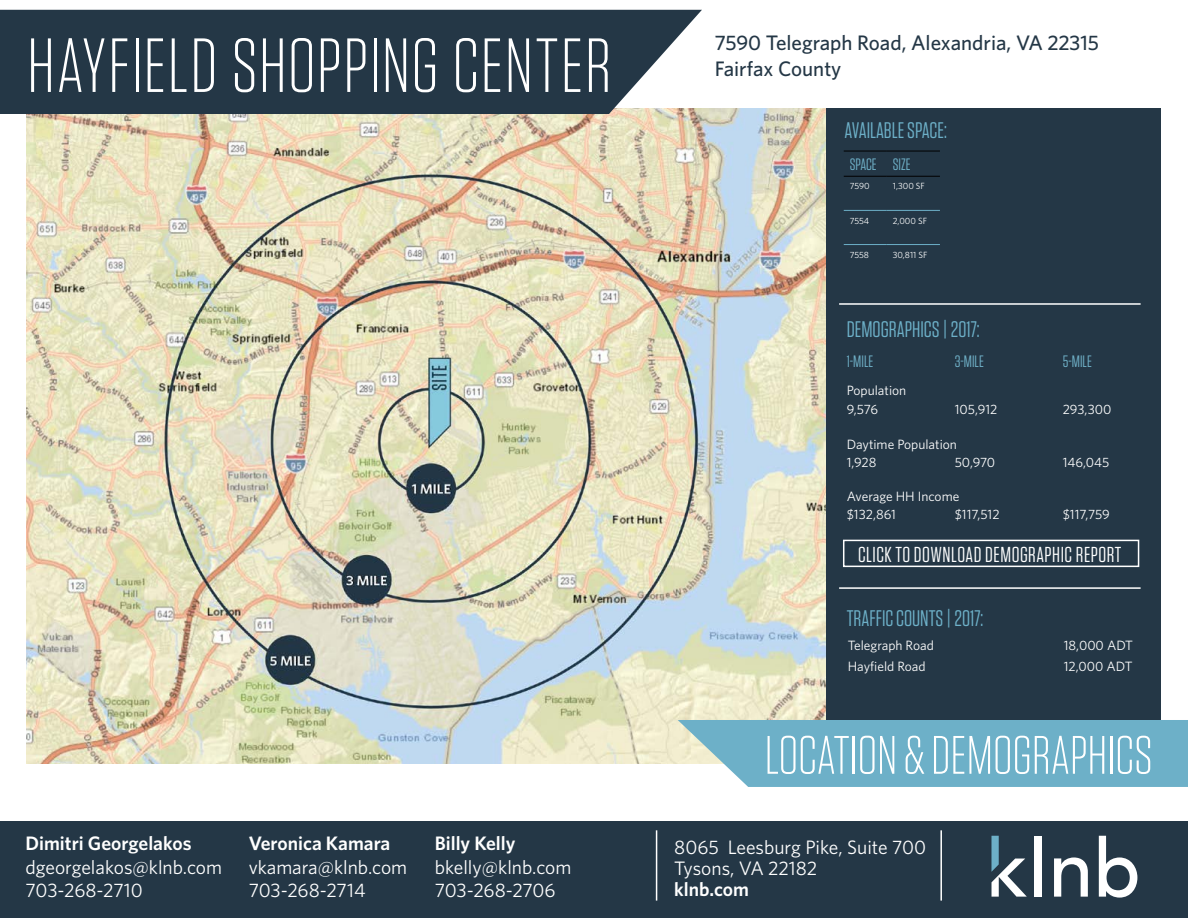
<style>
.page{position:relative;width:1188px;height:918px;background:#fff}
.page>*{position:absolute;margin:0;border:0;box-sizing:border-box;transform-origin:0 0}
.t1{font:300 76.5px "Tungsten";letter-spacing:.015em;color:#fff}
.t2{font:300 54px "Tungsten";color:#fff}
.t3{font:22.5px "Tungsten";color:#6db0c8}
.t4{font:21.6px "Tungsten";letter-spacing:.025em;color:#fff}
.t5{font:500 21px/25.2px "Whitney";color:#243746}
.t6{font:19.5px/23.4px "Whitney";color:#fff}
.t7{font:600 19.5px "Whitney";color:#fff}
.t8{font:16.5px "Tungsten";color:#6fb0c7}
.t9{font:13.5px/18.6px "Whitney";color:#fff}
.t10{font:9px "Whitney";color:#fff}
</style>
<div class="page">
<div style="left:0;top:822px;width:1188px;height:96px;background:#243746"></div>
<hr style="left:656px;top:830px;width:1px;height:71px;background:#fff">
<hr style="left:940px;top:830px;width:2px;height:71px;background:#fff">
<svg style="left:991px;top:836px;width:36px;height:61px"></svg>
<div style="left:1035px;top:836px;width:7px;height:61px;background:#fff"></div>
<svg style="left:1054px;top:857px;width:34px;height:40px"></svg>
<svg style="left:1099px;top:836px;width:38px;height:62px"></svg>
<img style="left:27px;top:108px;width:799px;height:656px">
<div style="left:826px;top:108px;width:335px;height:651px;background:#243746"></div>
<hr style="left:839px;top:303px;width:302px;height:2px;background:#fff">
<hr style="left:839px;top:587px;width:302px;height:2px;background:#fff">
<svg style="left:678px;top:720px;width:510px;height:67px;background:#76b4ca"></svg>
<div style="left:843px;top:540px;width:296px;height:27px;border:2px solid #fff"></div>
<hr style="left:844px;top:210px;width:43px;height:1px;background:#6db0c8">
<hr style="left:887px;top:210px;width:53px;height:1px;background:#6db0c8">
<hr style="left:844px;top:244px;width:43px;height:1px;background:#6db0c8">
<hr style="left:887px;top:244px;width:53px;height:1px;background:#6db0c8">
<hr style="left:844px;top:151px;width:43px;height:1px;background:#000">
<hr style="left:887px;top:151px;width:53px;height:1px;background:#000">
<hr style="left:844px;top:176px;width:43px;height:1px;background:#000">
<hr style="left:887px;top:176px;width:53px;height:1px;background:#000">
<div style="left:0;top:10px;width:702px;height:104px;background:#243746"></div>
<h1 class="t1" style="left:27px;top:27px;width:586px">HAYFIELD SHOPPING CENTER</h1>
<h3 class="t7" style="left:26px;top:831px;width:168px">Dimitri Georgelakos</h3>
<h3 class="t6" style="left:26px;top:855px;width:198px">dgeorgelakos@klnb.com<br>703-268-2710</h3>
<h3 class="t7" style="left:249px;top:831px;width:143px">Veronica Kamara</h3>
<h3 class="t6" style="left:249px;top:855px;width:160px">vkamara@klnb.com<br>703-268-2714</h3>
<h3 class="t7" style="left:435px;top:831px;width:82px">Billy Kelly</h3>
<h3 class="t6" style="left:435px;top:855px;width:138px">bkelly@klnb.com<br>703-268-2706</h3>
<h3 class="t5" style="left:715px;top:30px;width:386px">7590 Telegraph Road, Alexandria, VA 22315<br>Fairfax County</h3>
<h3 class="t3" style="left:845px;top:118px;width:104px">AVAILABLE SPACE:</h3>
<p class="t8" style="left:850px;top:156px;width:62px">SPACE SIZE</p>
<p class="t10" style="left:850px;top:180px;width:22px">7590</p>
<p class="t10" style="left:893px;top:180px;width:34px">1,300 SF</p>
<p class="t10" style="left:850px;top:214px;width:21px">7554</p>
<p class="t10" style="left:893px;top:214px;width:36px">2,000 SF</p>
<p class="t10" style="left:850px;top:249px;width:21px">7558</p>
<p class="t10" style="left:893px;top:249px;width:36px">30,811 SF</p>
<h3 class="t3" style="left:847px;top:318px;width:134px">DEMOGRAPHICS | 2017:</h3>
<p class="t8" style="left:847px;top:352px;width:28px">1-MILE</p>
<p class="t8" style="left:955px;top:352px;width:31px">3-MILE</p>
<p class="t8" style="left:1063px;top:352px;width:31px">5-MILE</p>
<p class="t9" style="left:847px;top:381px;width:61px">Population<br>9,576</p>
<p class="t9" style="left:955px;top:400px;width:44px">105,912</p>
<p class="t9" style="left:1063px;top:400px;width:50px">293,300</p>
<p class="t9" style="left:847px;top:434px;width:112px">Daytime Population<br>1,928</p>
<p class="t9" style="left:955px;top:453px;width:42px">50,970</p>
<p class="t9" style="left:1063px;top:453px;width:48px">146,045</p>
<p class="t9" style="left:847px;top:486px;width:114px">Average HH Income $132,861</p>
<p class="t9" style="left:955px;top:505px;width:46px">$117,512</p>
<p class="t9" style="left:1063px;top:505px;width:49px">$117,759</p>
<h3 class="t4" style="left:858px;top:543px;width:265px">CLICK TO DOWNLOAD DEMOGRAPHIC REPORT</h3>
<h3 class="t3" style="left:847px;top:606px;width:138px">TRAFFIC COUNTS | 2017:</h3>
<p class="t9" style="left:848px;top:635px;width:88px">Telegraph Road</p>
<p class="t9" style="left:1064px;top:635px;width:71px">18,000 ADT</p>
<p class="t9" style="left:848px;top:656px;width:79px">Hayfield Road</p>
<p class="t9" style="left:1064px;top:656px;width:70px">12,000 ADT</p>
<h2 class="t2" style="left:765px;top:728px;width:389px">LOCATION &amp; DEMOGRAPHICS</h2>
<h3 class="t6" style="left:674px;top:837px;width:254px;line-height:21px">8065 Leesburg Pike, Suite 700<br>Tysons, VA 22182</h3>
<h3 class="t7" style="left:674px;top:877px;width:76px">klnb.com</h3>
</div>
